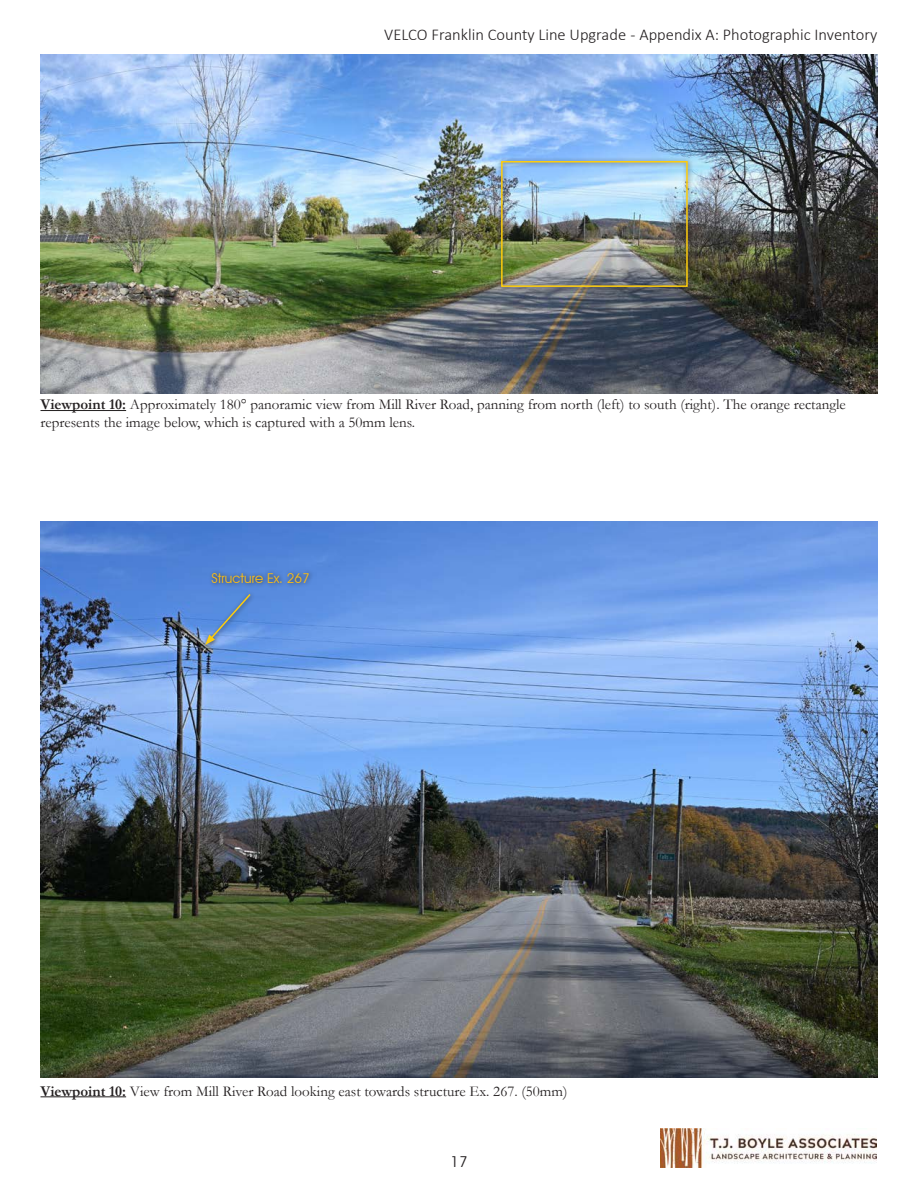
<style>
.page{position:relative;width:918px;height:1188px;background:#fff}
.page>*{position:absolute;margin:0;border:0;box-sizing:border-box;transform-origin:0 0}
.t1{font:300 16.5px "Calibri";color:#231f20}
.t2{font:15px/18px "Garamond";color:#231f20}
.t3{font:15px "Avant Garde IT Cby BT";color:#231f20}
.t4{font:13.5px "Avant Garde IT Cby BT";color:#fdbe12}
.s1{font-weight:700}
</style>
<div class="page">
<img style="left:660px;top:1129px;width:216px;height:38px">
<hr style="left:40px;top:410px;width:86px;height:1px;background:#231f20">
<hr style="left:40px;top:1096px;width:86px;height:1px;background:#231f20">
<img style="left:41px;top:522px;width:837px;height:556px">
<img style="left:41px;top:54px;width:837px;height:340px">
<div style="left:497px;top:157px;width:196px;height:136px;background:#231f20;opacity:.75"></div>
<div style="left:501px;top:161px;width:187px;height:126px;border:2px solid #fecd0c"></div>
<div style="left:202px;top:590px;width:54px;height:60px;background:#231f20;opacity:.75"></div>
<svg style="left:205px;top:592px;width:47px;height:53px;background:#6692d2"></svg>
<div style="left:208px;top:569px;width:106px;height:19px;background:#231f20;opacity:.75"></div>
<p class="t1" style="left:384px;top:25px;width:495px">VELCO Franklin County Line Upgrade - Appendix A: Photographic Inventory</p>
<p class="t2" style="left:40px;top:395px;width:807px"><span class="s1">Viewpoint 10:</span> Approximately 180° panoramic view from Mill River Road, panning from north (left) to south (right). The orange rectangle represents the image below, which is captured with a 50mm lens.</p>
<p class="t4" style="left:212px;top:570px;width:100px">Structure Ex. 267</p>
<p class="t2" style="left:40px;top:1082px;width:528px"><span class="s1">Viewpoint 10:</span> View from Mill River Road looking east towards structure Ex. 267. (50mm)</p>
<p class="t3" style="left:451px;top:1152px;width:18px">17</p>
</div>
